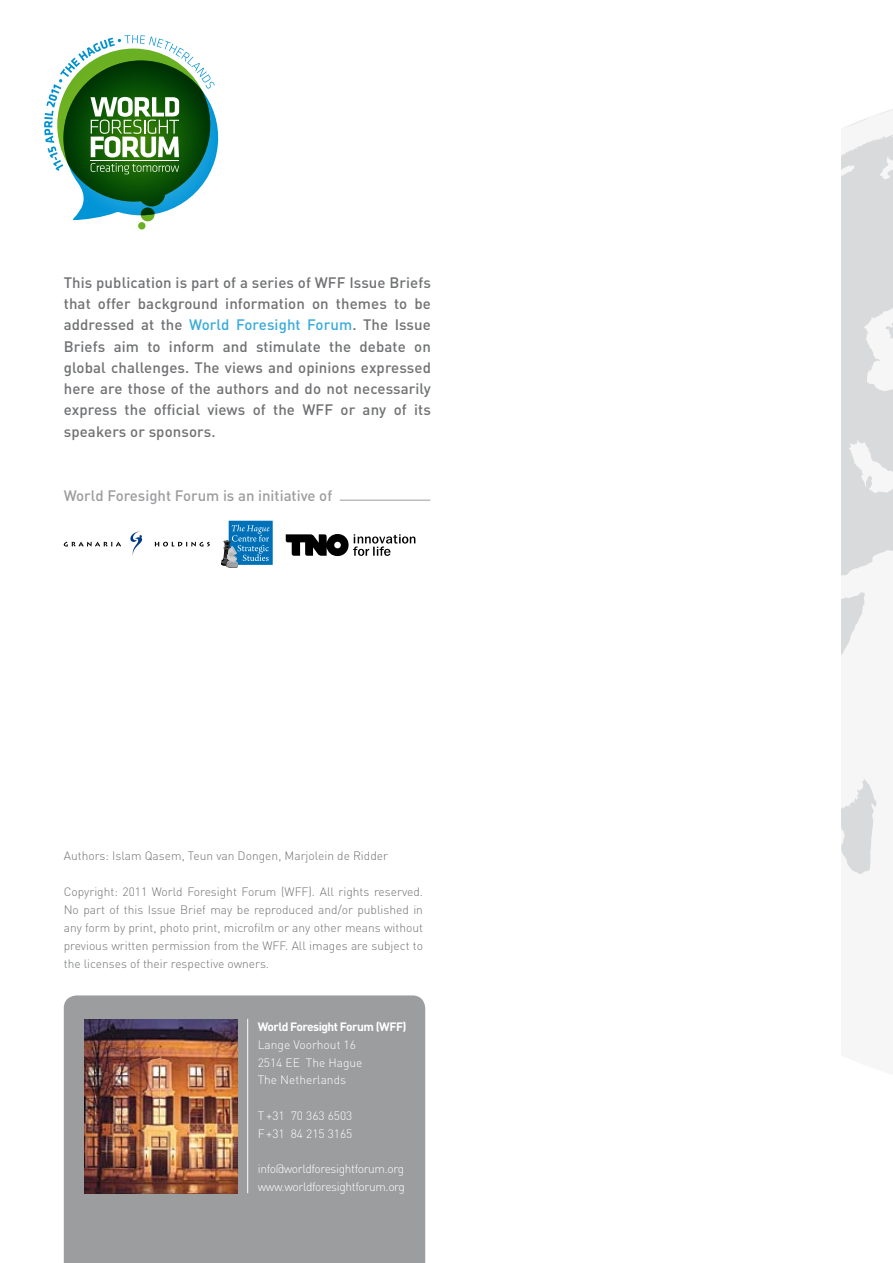
<style>
.page{position:relative;width:893px;height:1263px;background:#fff}
.page>*{position:absolute;margin:0;border:0;box-sizing:border-box;transform-origin:0 0}
.t1{font:500 15px/21.3px "DIN";letter-spacing:.005em;color:#707173;text-align:justify}
.t2{font:500 15px "DIN";color:#9c9d9f}
.t3{font:300 12px/18px "DIN";color:#707173;text-align:justify}
.t4{font:300 12px/17.7px "DIN";color:#fff}
.t5{font:300 12px/18px "DIN";letter-spacing:-.03em;color:#fff}
.t6{font:700 12px "DIN";letter-spacing:-.04em;color:#fff}
.s1{color:#39abdd}
</style>
<div class="page">
<div style="left:64px;top:995px;width:361px;height:268px;background:#9c9d9f"></div>
<svg style="left:44px;top:35px;width:175px;height:195px"></svg>
<hr style="left:91px;top:160px;width:88px;height:1px;background:#fff">
<hr style="left:340px;top:500px;width:90px;height:1px;background:#9c9d9f">
<svg style="left:285px;top:534px;width:131px;height:23px"></svg>
<svg style="left:221px;top:521px;width:52px;height:47px;background:#4a93c1"></svg>
<svg style="left:130px;top:531px;width:12px;height:25px"></svg>
<svg style="left:64px;top:542px;width:57px;height:5px"></svg>
<svg style="left:155px;top:542px;width:55px;height:4px"></svg>
<img style="left:84px;top:1019px;width:153px;height:174px">
<hr style="left:247px;top:1019px;width:1px;height:174px;background:#fff">
<svg style="left:842px;top:109px;width:51px;height:765px;fill:#d9dadb"></svg>
<p class="t1" style="left:64px;top:271px;width:369px">This publication is part of a series of WFF Issue Briefs that offer background information on themes to be addressed at the <span class="s1">World Foresight Forum</span>. The Issue Briefs aim to inform and stimulate the debate on global challenges. The views and opinions expressed here are those of the authors and do not necessarily express the official views of the WFF or any of its speakers or sponsors.</p>
<p class="t2" style="left:64px;top:485px;width:270px">World Foresight Forum is an initiative of</p>
<p class="t3" style="left:64px;top:847px;width:326px">Authors: Islam Qasem, Teun van Dongen, Marjolein de Ridder</p>
<p class="t3" style="left:64px;top:883px;width:361px">Copyright: 2011 World Foresight Forum (WFF). All rights reserved.<br>No part of this Issue Brief may be reproduced and/or published in any form by print, photo print, microfilm or any other means without previous written permission from the WFF. All images are subject to the licenses of their respective owners.</p>
<p class="t6" style="left:258px;top:1019px;width:150px">World Foresight Forum (WFF)</p>
<p class="t4" style="left:258px;top:1036px;width:106px">Lange Voorhout 16<br>2514 EE The Hague<br>The Netherlands</p>
<p class="t4" style="left:258px;top:1106px;width:96px">T +31 70 363 6503<br>F+31 84 215 3165</p>
<p class="t5" style="left:258px;top:1159px;width:149px">info@worldforesightforum.org www.worldforesightforum.org</p>
</div>
